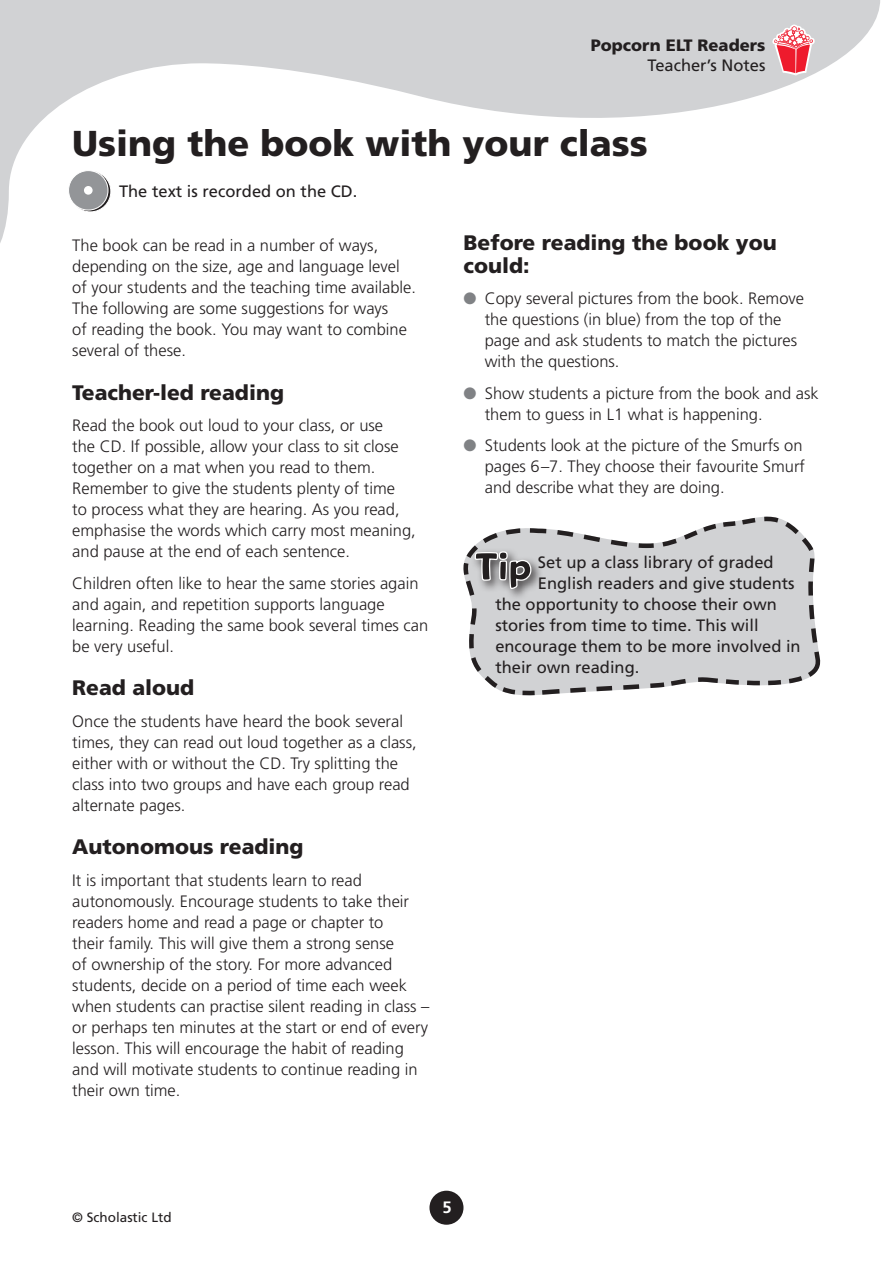
<style>
.page{position:relative;width:893px;height:1263px;background:#fff}
.page>*{position:absolute;margin:0;border:0;box-sizing:border-box;transform-origin:0 0}
.t1{font:900 36px "Frutiger";color:#231f20}
.t2{font:900 21px/22.5px "Frutiger";color:#231f20}
.t3{font:300 16.5px/21px "Frutiger";color:#231f20}
.t4{font:16.5px "Frutiger";color:#231f20}
.t5{font:900 16.5px "Frutiger";color:#231f20}
.t6{font:700 16.5px "Frutiger";color:#fff}
.t7{font:13.5px "Frutiger";color:#231f20}
.s1{color:#808285}
</style>
<div class="page">
<svg style="left:0;top:0;width:880px;height:243px"></svg>
<div style="left:429px;top:1191px;width:34px;height:34px;background:#231f20;border-radius:50%"></div>
<svg style="left:772px;top:25px;width:43px;height:51px;background:#e8949c"></svg>
<svg style="left:70px;top:171px;width:41px;height:41px"></svg>
<div style="left:69px;top:170px;width:42px;height:42px;border:1px solid #fff;border-radius:50%"></div>
<div style="left:69px;top:171px;width:39px;height:39px;background:#939598;border-radius:50%"></div>
<div style="left:68px;top:170px;width:41px;height:41px;border:1px solid #fff;border-radius:50%"></div>
<div style="left:84px;top:186px;width:9px;height:9px;background:#fff;border-radius:50%"></div>
<svg style="left:468px;top:516px;width:353px;height:180px"></svg>
<div style="left:471px;top:547px;width:73px;height:54px;background:#231f20;opacity:.75"></div>
<svg style="left:463px;top:526px;width:69px;height:64px"></svg>
<p class="t5" style="left:591px;top:35px;width:176px">Popcorn ELT Readers</p>
<p class="t4" style="left:647px;top:55px;width:119px">Teacher’s Notes</p>
<h1 class="t1" style="left:72px;top:121px;width:577px">Using the book with your class</h1>
<p class="t4" style="left:119px;top:182px;width:240px">The text is recorded on the CD.</p>
<p class="t3" style="left:72px;top:235px;width:345px">The book can be read in a number of ways, depending on the size, age and language level of your students and the teaching time available.<br>The following are some suggestions for ways<br>of reading the book. You may want to combine several of these.</p>
<p class="t2" style="left:72px;top:381px;width:213px">Teacher-led reading</p>
<p class="t3" style="left:72px;top:415px;width:345px">Read the book out loud to your class, or use<br>the CD. If possible, allow your class to sit close together on a mat when you read to them.<br>Remember to give the students plenty of time<br>to process what they are hearing. As you read, emphasise the words which carry most meaning, and pause at the end of each sentence.</p>
<p class="t3" style="left:72px;top:572px;width:358px">Children often like to hear the same stories again and again, and repetition supports language learning. Reading the same book several times can be very useful.</p>
<p class="t2" style="left:72px;top:676px;width:124px">Read aloud</p>
<p class="t3" style="left:72px;top:710px;width:346px">Once the students have heard the book several times, they can read out loud together as a class, either with or without the CD. Try splitting the class into two groups and have each group read alternate pages.</p>
<p class="t2" style="left:72px;top:835px;width:233px">Autonomous reading</p>
<p class="t3" style="left:72px;top:869px;width:359px">It is important that students learn to read autonomously. Encourage students to take their readers home and read a page or chapter to<br>their family. This will give them a strong sense<br>of ownership of the story. For more advanced students, decide on a period of time each week when students can practise silent reading in class – or perhaps ten minutes at the start or end of every lesson. This will encourage the habit of reading and will motivate students to continue reading in their own time.</p>
<p class="t2" style="left:463px;top:231px;width:315px">Before reading the book you could:</p>
<p class="t3" style="left:485px;top:288px;width:321px;text-indent:-21px"><span class="s1">●</span> Copy several pictures from the book. Remove the questions (in blue) from the top of the page and ask students to match the pictures with the questions.</p>
<p class="t3" style="left:485px;top:382px;width:336px;text-indent:-21px"><span class="s1">●</span> Show students a picture from the book and ask them to guess in L1 what is happening.</p>
<p class="t3" style="left:485px;top:435px;width:322px;text-indent:-21px"><span class="s1">●</span> Students look at the picture of the Smurfs on pages 6–7. They choose their favourite Smurf and describe what they are doing.</p>
<p class="t4" style="left:538px;top:553px;width:237px">Set up a class library of graded</p>
<p class="t4" style="left:538px;top:574px;width:258px">English readers and give students</p>
<p class="t4" style="left:495px;top:595px;width:283px">the opportunity to choose their own</p>
<p class="t4" style="left:495px;top:616px;width:265px">stories from time to time. This will</p>
<p class="t4" style="left:495px;top:637px;width:307px">encourage them to be more involved in</p>
<p class="t4" style="left:495px;top:658px;width:145px">their own reading.</p>
<p class="t7" style="left:72px;top:1210px;width:101px">© Scholastic Ltd</p>
<p class="t6" style="left:442px;top:1198px;width:11px">5</p>
</div>
